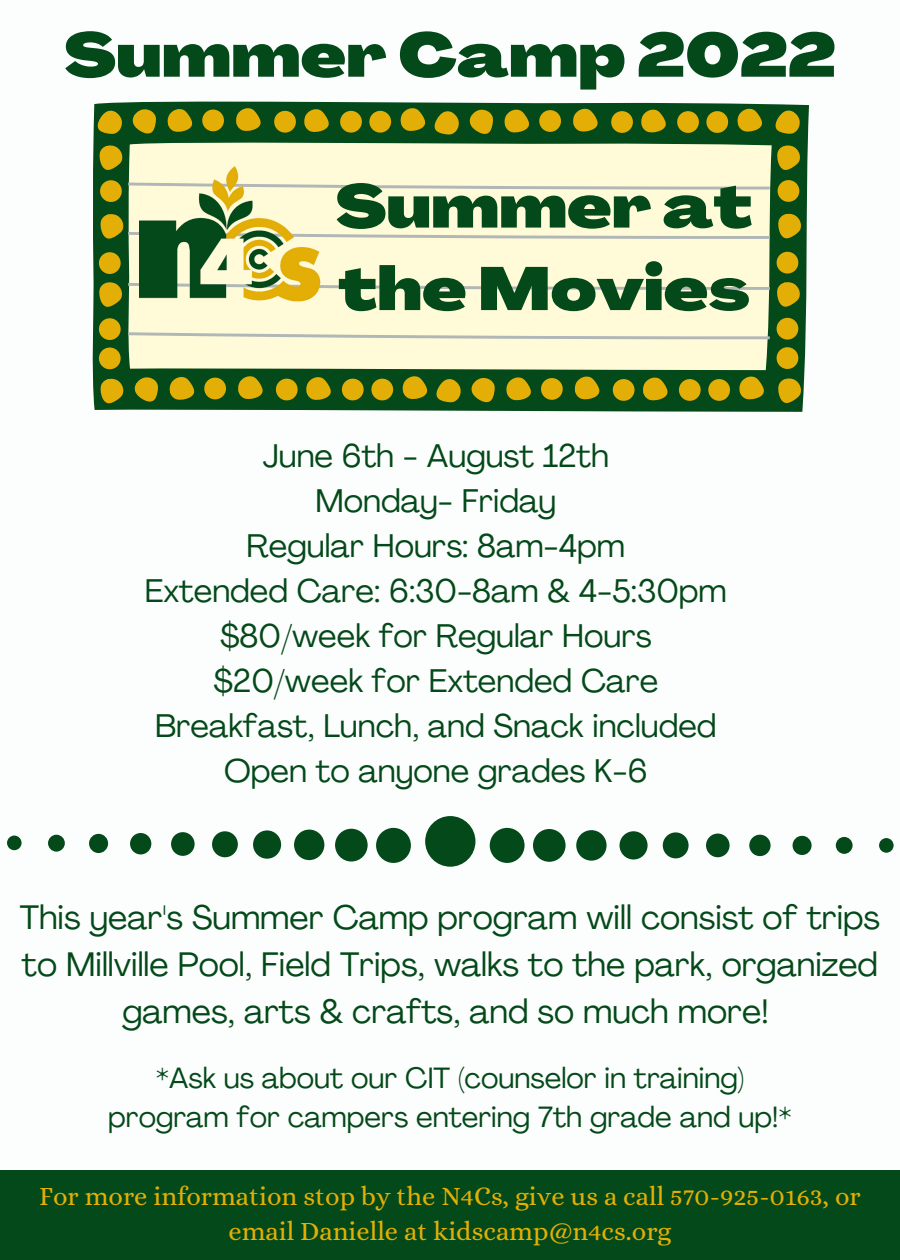
<style>
.page{position:relative;width:900px;height:1260px;background:#fff}
.page>*{position:absolute;margin:0;border:0;box-sizing:border-box;transform-origin:0 0}
.t1{font:900 expanded 61.25px "Agrandir";color:#044919}
.t2{font:900 expanded 60px/82.5px "Agrandir";color:#044919}
.t3{font:33.5px/47px "Agrandir";color:#044919;text-align:center}
.t4{font:32.25px "Agrandir";color:#044919}
.t5{font:29px/39.5px "Agrandir";color:#044919;text-align:center}
.t6{font:26.5px/35.5px "Alice";color:#e3af06;text-align:center}
</style>
<div class="page">
<svg style="left:92px;top:101px;width:717px;height:311px;background:#165629"></svg>
<div style="left:127px;top:141px;width:645px;height:229px;background:#fffbd8"></div>
<svg style="left:97px;top:110px;width:26px;height:24px"></svg>
<svg style="left:99px;top:145px;width:23px;height:26px"></svg>
<svg style="left:99px;top:282px;width:23px;height:25px"></svg>
<svg style="left:100px;top:378px;width:23px;height:26px"></svg>
<svg style="left:99px;top:318px;width:22px;height:22px"></svg>
<svg style="left:99px;top:252px;width:22px;height:22px"></svg>
<svg style="left:100px;top:180px;width:22px;height:22px"></svg>
<svg style="left:99px;top:348px;width:22px;height:21px"></svg>
<svg style="left:775px;top:110px;width:25px;height:24px"></svg>
<svg style="left:777px;top:145px;width:23px;height:26px"></svg>
<svg style="left:778px;top:213px;width:23px;height:26px"></svg>
<svg style="left:777px;top:282px;width:23px;height:25px"></svg>
<svg style="left:778px;top:378px;width:23px;height:26px"></svg>
<svg style="left:777px;top:318px;width:21px;height:22px"></svg>
<svg style="left:777px;top:252px;width:21px;height:22px"></svg>
<svg style="left:778px;top:180px;width:21px;height:22px"></svg>
<svg style="left:777px;top:347px;width:21px;height:22px"></svg>
<svg style="left:132px;top:109px;width:24px;height:25px"></svg>
<svg style="left:167px;top:109px;width:26px;height:23px"></svg>
<svg style="left:236px;top:108px;width:25px;height:23px"></svg>
<svg style="left:304px;top:109px;width:25px;height:23px"></svg>
<svg style="left:400px;top:108px;width:26px;height:23px"></svg>
<svg style="left:340px;top:111px;width:22px;height:22px"></svg>
<svg style="left:274px;top:111px;width:22px;height:22px"></svg>
<svg style="left:202px;top:110px;width:22px;height:21px"></svg>
<svg style="left:369px;top:111px;width:22px;height:22px"></svg>
<svg style="left:434px;top:111px;width:25px;height:24px"></svg>
<svg style="left:469px;top:109px;width:24px;height:26px"></svg>
<svg style="left:504px;top:110px;width:26px;height:23px"></svg>
<svg style="left:573px;top:109px;width:25px;height:23px"></svg>
<svg style="left:641px;top:110px;width:25px;height:23px"></svg>
<svg style="left:737px;top:109px;width:26px;height:23px"></svg>
<svg style="left:677px;top:111px;width:22px;height:22px"></svg>
<svg style="left:611px;top:111px;width:22px;height:22px"></svg>
<svg style="left:539px;top:110px;width:22px;height:22px"></svg>
<svg style="left:706px;top:111px;width:22px;height:22px"></svg>
<svg style="left:134px;top:377px;width:24px;height:26px"></svg>
<svg style="left:169px;top:377px;width:26px;height:23px"></svg>
<svg style="left:238px;top:376px;width:25px;height:24px"></svg>
<svg style="left:306px;top:377px;width:25px;height:23px"></svg>
<svg style="left:402px;top:376px;width:26px;height:24px"></svg>
<svg style="left:342px;top:379px;width:22px;height:21px"></svg>
<svg style="left:276px;top:379px;width:22px;height:21px"></svg>
<svg style="left:204px;top:378px;width:22px;height:21px"></svg>
<svg style="left:371px;top:379px;width:22px;height:21px"></svg>
<svg style="left:436px;top:378px;width:25px;height:25px"></svg>
<svg style="left:471px;top:377px;width:24px;height:26px"></svg>
<svg style="left:506px;top:377px;width:25px;height:24px"></svg>
<svg style="left:574px;top:376px;width:26px;height:24px"></svg>
<svg style="left:642px;top:378px;width:26px;height:23px"></svg>
<svg style="left:739px;top:376px;width:25px;height:24px"></svg>
<svg style="left:679px;top:379px;width:22px;height:22px"></svg>
<svg style="left:613px;top:379px;width:22px;height:22px"></svg>
<svg style="left:541px;top:378px;width:22px;height:22px"></svg>
<svg style="left:708px;top:379px;width:22px;height:22px"></svg>
<svg style="left:128px;top:183px;width:642px;height:7px;background:#ddddc9"></svg>
<svg style="left:100px;top:214px;width:670px;height:25px;background:#efecc7"></svg>
<svg style="left:128px;top:283px;width:642px;height:7px;background:#ddddc9"></svg>
<svg style="left:128px;top:332px;width:642px;height:7px;background:#dedec9"></svg>
<img style="left:139px;top:166px;width:197px;height:137px">
<div style="left:0;top:1170px;width:900px;height:90px;background:#044919"></div>
<div style="left:490px;top:828px;width:35px;height:35px;background:#044919;border-radius:50%"></div>
<div style="left:533px;top:829px;width:33px;height:33px;background:#044919;border-radius:50%"></div>
<div style="left:576px;top:830px;width:31px;height:31px;background:#044919;border-radius:50%"></div>
<div style="left:620px;top:831px;width:28px;height:29px;background:#044919;border-radius:50%"></div>
<div style="left:663px;top:832px;width:26px;height:26px;background:#044919;border-radius:50%"></div>
<div style="left:706px;top:834px;width:24px;height:23px;background:#044919;border-radius:50%"></div>
<div style="left:749px;top:835px;width:22px;height:21px;background:#044919;border-radius:50%"></div>
<div style="left:793px;top:836px;width:19px;height:19px;background:#044919;border-radius:50%"></div>
<div style="left:836px;top:837px;width:17px;height:17px;background:#044919;border-radius:50%"></div>
<div style="left:879px;top:838px;width:15px;height:15px;background:#044919;border-radius:50%"></div>
<div style="left:376px;top:828px;width:35px;height:35px;background:#044919;border-radius:50%"></div>
<div style="left:335px;top:829px;width:33px;height:33px;background:#044919;border-radius:50%"></div>
<div style="left:294px;top:830px;width:30px;height:30px;background:#044919;border-radius:50%"></div>
<div style="left:253px;top:830px;width:28px;height:29px;background:#044919;border-radius:50%"></div>
<div style="left:212px;top:831px;width:26px;height:26px;background:#044919;border-radius:50%"></div>
<div style="left:171px;top:832px;width:24px;height:24px;background:#044919;border-radius:50%"></div>
<div style="left:130px;top:833px;width:21px;height:21px;background:#044919;border-radius:50%"></div>
<div style="left:89px;top:834px;width:19px;height:19px;background:#044919;border-radius:50%"></div>
<div style="left:48px;top:835px;width:17px;height:17px;background:#044919;border-radius:50%"></div>
<div style="left:7px;top:836px;width:15px;height:14px;background:#044919;border-radius:50%"></div>
<div style="left:425px;top:816px;width:50px;height:51px;background:#044919;border-radius:50%"></div>
<p class="t1" style="left:64px;top:31px;width:774px">Summer Camp 2022</p>
<p class="t2" style="left:335px;top:171px;width:419px">Summer at the Movies</p>
<p class="t4" style="left:263px;top:443px;width:348px">June 6th - August 12th</p>
<p class="t4" style="left:315px;top:488px;width:242px">Monday- Friday</p>
<p class="t4" style="left:247px;top:533px;width:380px">Regular Hours: 8am-4pm</p>
<p class="t4" style="left:145px;top:578px;width:584px">Extended Care: 6:30-8am &amp; 4-5:30pm</p>
<p class="t4" style="left:220px;top:623px;width:433px">$80/week for Regular Hours</p>
<p class="t4" style="left:213px;top:668px;width:446px">$20/week for Extended Care</p>
<p class="t4" style="left:155px;top:713px;width:563px">Breakfast, Lunch, and Snack included</p>
<p class="t4" style="left:224px;top:758px;width:425px">Open to anyone grades K-6</p>
<p class="t3" style="left:20px;top:897px;width:862px">This year's Summer Camp program will consist of trips to Millville Pool, Field Trips, walks to the park, organized games, arts &amp; crafts, and so much more!</p>
<p class="t5" style="left:108px;top:1061px;width:685px">*Ask us about our CIT (counselor in training) program for campers entering 7th grade and up!*</p>
<p class="t6" style="left:39px;top:1178px;width:823px">For more information stop by the N4Cs, give us a call 570-925-0163, or email Danielle at kidscamp@n4cs.org</p>
</div>
